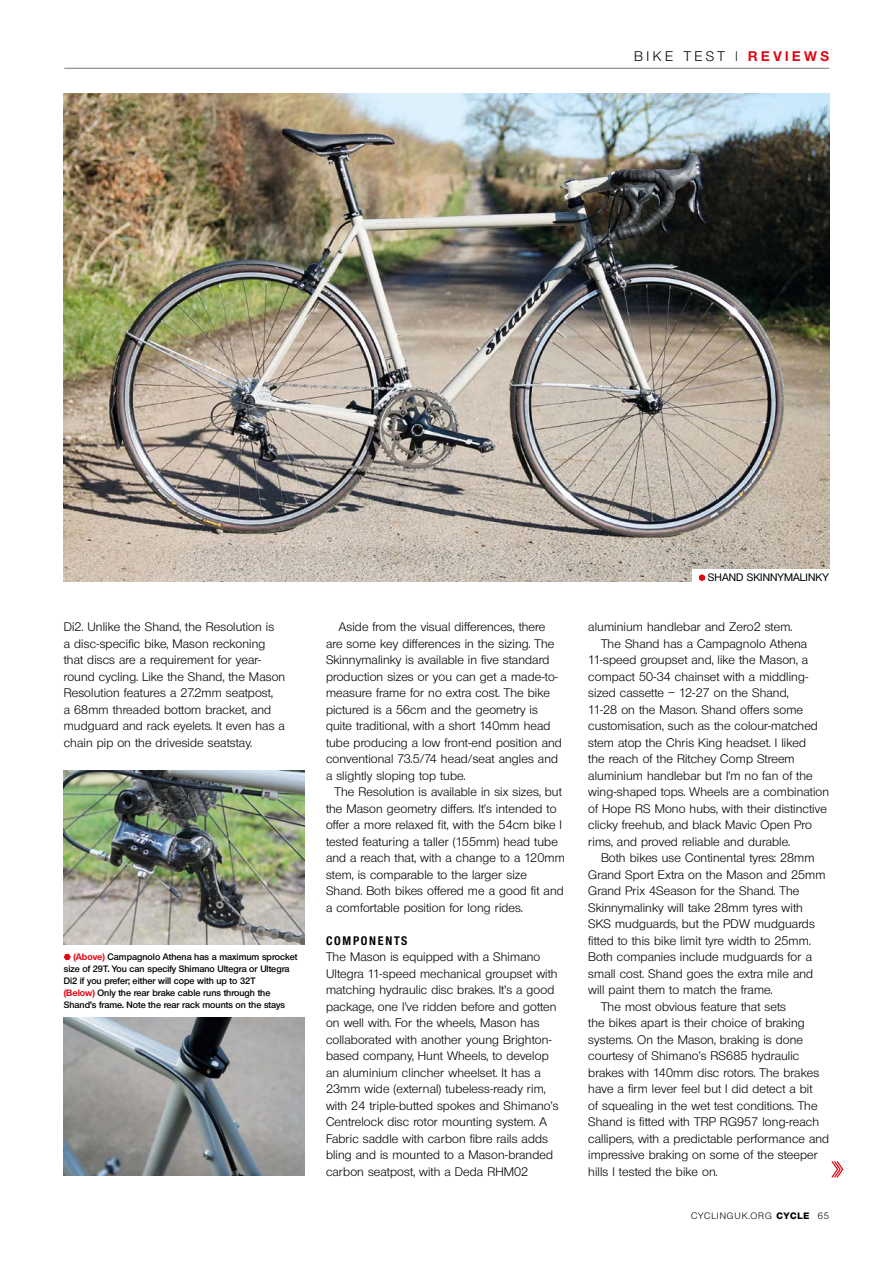
<style>
.page{position:relative;width:893px;height:1263px;background:#fff}
.page>*{position:absolute;margin:0;border:0;box-sizing:border-box;transform-origin:0 0}
._1stPara{font:13.5px "Olnova";letter-spacing:.26em;color:#000}
.Answer_2ndPara{font:12px/16.5px "Olnova";letter-spacing:.01em;color:#000}
.Answer_2ndPara-2{font:700 condensed 12px "Olnova";letter-spacing:.145em;color:#000}
.t1{font:500 10.5px "Olnova";letter-spacing:.01em;color:#000}
.t2{font:600 9px/12px "Olnova";color:#000}
.t3{font:9px "Olnova";letter-spacing:.1em;color:#000}
.s1{font-weight:300}
.s2{font-weight:700;color:#e30613}
.s3{font-weight:800}
</style>
<div class="page">
<img style="left:64px;top:94px;width:765px;height:487px">
<div style="left:693px;top:569px;width:142px;height:16px;background:#fff"></div>
<svg style="left:699px;top:574px;width:6px;height:7px"></svg>
<img style="left:64px;top:771px;width:241px;height:174px">
<img style="left:64px;top:1017px;width:241px;height:159px">
<hr style="left:64px;top:68px;width:765px;height:1px;background:#7b7775">
<svg style="left:831px;top:1161px;width:12px;height:17px"></svg>
<svg style="left:64px;top:954px;width:7px;height:6px"></svg>
<p class="_1stPara" style="left:634px;top:48px;width:196px">BIKE TEST <span class="s1">|</span> <span class="s2">REVIEWS</span></p>
<p class="Answer_2ndPara" style="left:64px;top:619px;width:223px">Di2. Unlike the Shand, the Resolution is<br>a disc-specific bike, Mason reckoning that discs are a requirement for year&shy;round cycling. Like the Shand, the Mason Resolution features a 27.2mm seatpost,<br>a 68mm threaded bottom bracket, and mudguard and rack eyelets. It even has a chain pip on the driveside seatstay.</p>
<p class="t2" style="left:64px;top:951px;width:235px;text-indent:10px"><span class="s2">(Above)</span> Campagnolo Athena has a maximum sprocket size of 29T. You can specify Shimano Ultegra or Ultegra Di2 if you prefer; either will cope with up to 32T<br><span class="s2">(Below)</span> Only the rear brake cable runs through the Shand's frame. Note the rear rack mounts on the stays</p>
<p class="Answer_2ndPara" style="left:326px;top:619px;width:237px;text-indent:13px">Aside from the visual differences, there are some key differences in the sizing. The Skinnymalinky is available in five standard production sizes or you can get a made-to&shy;measure frame for no extra cost. The bike pictured is a 56cm and the geometry is quite traditional, with a short 140mm head tube producing a low front-end position and conventional 73.5/74 head/seat angles and a slightly sloping top tube.</p>
<p class="Answer_2ndPara" style="left:326px;top:784px;width:240px;text-indent:9px">The Resolution is available in six sizes, but the Mason geometry differs. It’s intended to offer a more relaxed fit, with the 54cm bike I tested featuring a taller (155mm) head tube and a reach that, with a change to a 120mm stem, is comparable to the larger size Shand. Both bikes offered me a good fit and a comfortable position for long rides.</p>
<p class="Answer_2ndPara-2" style="left:326px;top:933px;width:83px">COMPONENTS</p>
<p class="Answer_2ndPara" style="left:326px;top:949px;width:234px">The Mason is equipped with a Shimano Ultegra 11-speed mechanical groupset with matching hydraulic disc brakes. It’s a good package, one I’ve ridden before and gotten on well with. For the wheels, Mason has collaborated with another young Brighton&shy;based company, Hunt Wheels, to develop an aluminium clincher wheelset. It has a 23mm wide (external) tubeless-ready rim, with 24 triple-butted spokes and Shimano’s Centrelock disc rotor mounting system. A Fabric saddle with carbon fibre rails adds bling and is mounted to a Mason-branded carbon seatpost, with a Deda RHM02</p>
<p class="t1" style="left:708px;top:571px;width:122px">SHAND SKINNYMALINKY</p>
<p class="Answer_2ndPara" style="left:588px;top:619px;width:205px">aluminium handlebar and Zero2 stem.</p>
<p class="Answer_2ndPara" style="left:588px;top:635px;width:242px;text-indent:13px">The Shand has a Campagnolo Athena 11-speed groupset and, like the Mason, a compact 50-34 chainset with a middling&shy;sized cassette – 12-27 on the Shand,<br>11-28 on the Mason. Shand offers some customisation, such as the colour-matched stem atop the Chris King headset. I liked<br>the reach of the Ritchey Comp Streem aluminium handlebar but I’m no fan of the wing-shaped tops. Wheels are a combination of Hope RS Mono hubs, with their distinctive clicky freehub, and black Mavic Open Pro rims, and proved reliable and durable.</p>
<p class="Answer_2ndPara" style="left:588px;top:850px;width:239px;text-indent:13px">Both bikes use Continental tyres: 28mm Grand Sport Extra on the Mason and 25mm Grand Prix 4Season for the Shand. The Skinnymalinky will take 28mm tyres with SKS mudguards, but the PDW mudguards fitted to this bike limit tyre width to 25mm.<br>Both companies include mudguards for a small cost. Shand goes the extra mile and will paint them to match the frame.</p>
<p class="Answer_2ndPara" style="left:588px;top:998px;width:242px;text-indent:13px">The most obvious feature that sets<br>the bikes apart is their choice of braking systems. On the Mason, braking is done courtesy of Shimano’s RS685 hydraulic brakes with 140mm disc rotors. The brakes have a firm lever feel but I did detect a bit<br>of squealing in the wet test conditions. The Shand is fitted with TRP RG957 long-reach callipers, with a predictable performance and impressive braking on some of the steeper hills I tested the bike on.</p>
<p class="t3" style="left:691px;top:1210px;width:140px">CYCLINGUK.ORG <span class="s3">CYCLE</span> 65</p>
</div>
